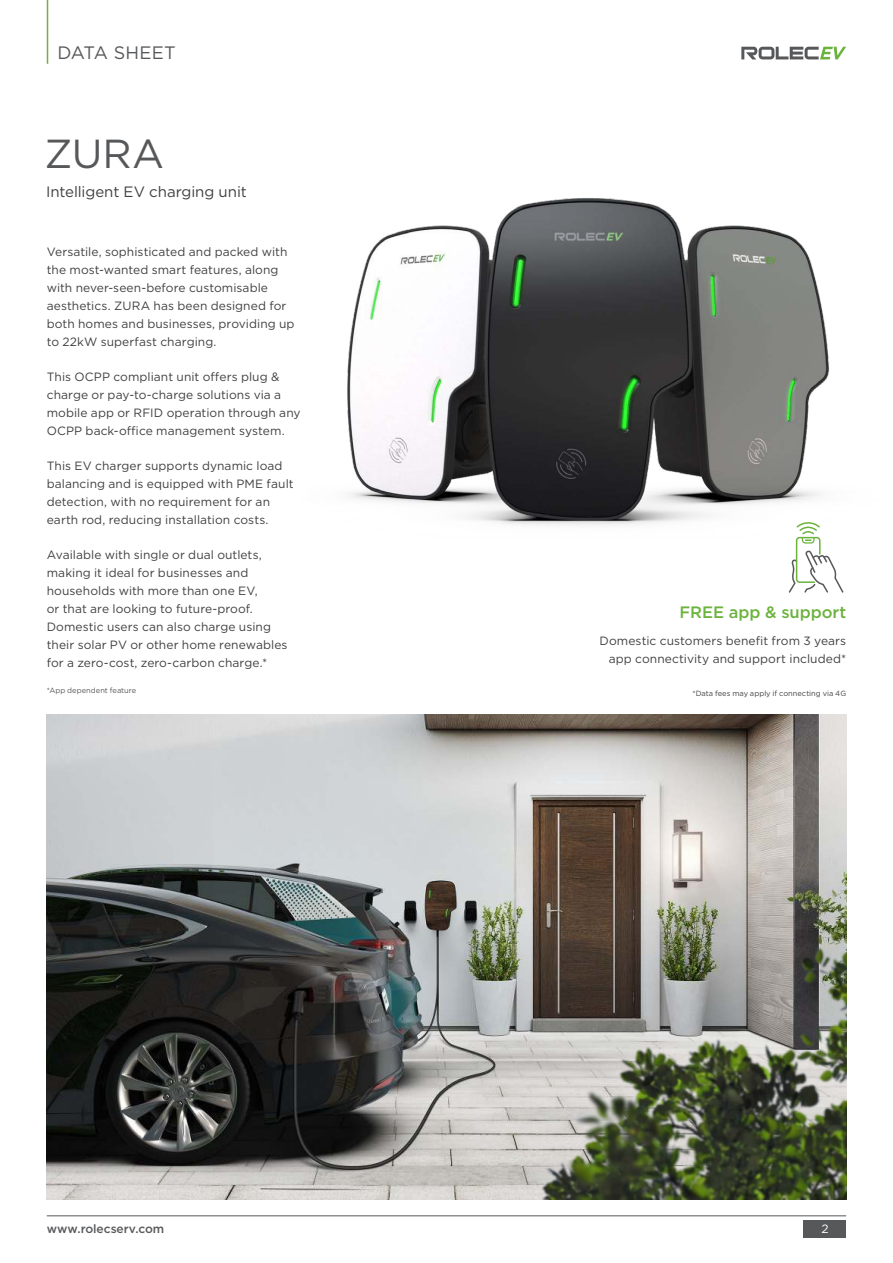
<style>
.page{position:relative;width:893px;height:1263px;background:#fff}
.page>*{position:absolute;margin:0;border:0;box-sizing:border-box;transform-origin:0 0}
.t1{font:40.5px "Gotham";color:#57585a}
.t2{font:18px "Gotham";letter-spacing:.005em;color:#57585a}
.t3{font:500 16.5px "Gotham";letter-spacing:-.005em;color:#6cb33e}
.t4{font:15px "Gotham";letter-spacing:-.005em;color:#404041}
.t5{font:12px/18px "Gotham";letter-spacing:.005em;color:#404041}
.t6{font:500 12px "Gotham";letter-spacing:-.005em;color:#57585a}
.t7{font:12px "Gotham";color:#fff}
.t8{font:7.5px "Gotham";color:#404041}
.t9{font:7.5px "Gotham";letter-spacing:.005em;color:#57585a}
</style>
<div class="page">
<hr style="left:47px;top:0;width:1px;height:64px;background:#6cb33e">
<hr style="left:47px;top:1215px;width:799px;height:1px;background:#57585a">
<div style="left:804px;top:1220px;width:42px;height:18px;background:#57585a"></div>
<svg style="left:741px;top:47px;width:105px;height:12px"></svg>
<img style="left:47px;top:714px;width:799px;height:485px">
<img style="left:458px;top:855px;width:388px;height:344px">
<img style="left:347px;top:198px;width:482px;height:327px">
<svg style="left:788px;top:521px;width:56px;height:72px"></svg>
<h2 class="t2" style="left:57px;top:45px;width:120px">DATA SHEET</h2>
<h1 class="t1" style="left:45px;top:135px;width:121px">ZURA</h1>
<p class="t4" style="left:46px;top:185px;width:202px">Intelligent EV charging unit</p>
<p class="t5" style="left:47px;top:243px;width:249px">Versatile, sophisticated and packed with the most-wanted smart features, along with never-seen-before customisable aesthetics. ZURA has been designed for both homes and businesses, providing up to 22kW superfast charging.</p>
<p class="t5" style="left:47px;top:368px;width:255px">This OCPP compliant unit offers plug &amp; charge or pay-to-charge solutions via a mobile app or RFID operation through any OCPP back-office management system.</p>
<p class="t5" style="left:47px;top:458px;width:248px">This EV charger supports dynamic load balancing and is equipped with PME fault detection, with no requirement for an earth rod, reducing installation costs.</p>
<p class="t5" style="left:47px;top:547px;width:242px">Available with single or dual outlets, making it ideal for businesses and households with more than one EV,<br>or that are looking to future-proof.<br>Domestic users can also charge using their solar PV or other home renewables for a zero-cost, zero-carbon charge.*</p>
<p class="t9" style="left:47px;top:687px;width:91px">*App dependent feature</p>
<h3 class="t3" style="left:679px;top:605px;width:168px">FREE app &amp; support</h3>
<p class="t5" style="left:600px;top:632px;width:248px;text-align:right">Domestic customers benefit from 3 years app connectivity and support included*</p>
<p class="t8" style="left:692px;top:689px;width:155px">*Data fees may apply if connecting via 4G</p>
<p class="t6" style="left:47px;top:1223px;width:119px">www.rolecserv.com</p>
<p class="t7" style="left:821px;top:1223px;width:9px">2</p>
</div>
